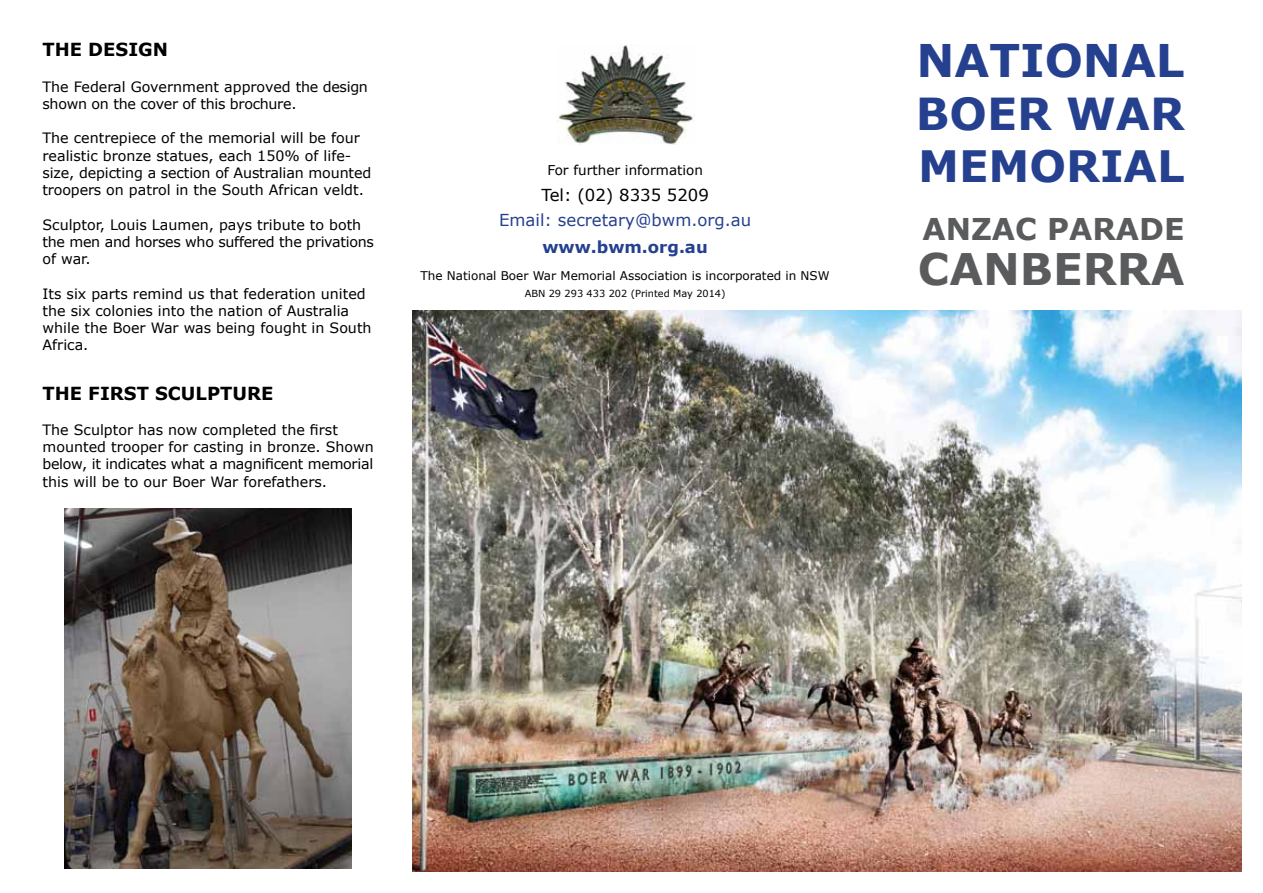
<style>
.page{position:relative;width:1263px;height:893px;background:#fff}
.page>*{position:absolute;margin:0;border:0;box-sizing:border-box;transform-origin:0 0}
.t1{font:700 45px "Verdana";color:#25408f}
.t2{font:700 44.1px "Verdana";color:#25408f}
.t3{font:700 43.5px "Verdana";color:#5a5b5d}
.t4{font:700 43.2px "Verdana";color:#25408f}
.t5{font:700 30px "Verdana";color:#5a5b5d}
.t6{font:700 18px "Verdana";color:#000}
.t7{font:16.5px "Verdana";color:#25408f}
.t8{font:16.5px "Verdana";color:#000}
.t9{font:700 16.5px "Verdana";color:#25408f}
.t10{font:14.25px/17.2px "Verdana";color:#000}
.t11{font:14.25px/17.2px "Verdana";letter-spacing:-.02em;color:#000}
.t12{font:13.5px "Verdana";color:#000}
.t13{font:12px "Verdana";color:#000}
.t14{font:9.75px "Verdana";color:#000}
</style>
<div class="page">
<img style="left:557px;top:45px;width:138px;height:99px">
<img style="left:412px;top:310px;width:830px;height:562px">
<img style="left:65px;top:508px;width:287px;height:361px">
<p class="t6" style="left:43px;top:38px;width:127px">THE DESIGN</p>
<p class="t11" style="left:43px;top:77px;width:327px">The Federal Government approved the design shown on the cover of this brochure.</p>
<p class="t10" style="left:43px;top:129px;width:330px">The centrepiece of the memorial will be four realistic bronze statues, each 150% of life&shy;size, depicting a section of Australian mounted troopers on patrol in the South African veldt.</p>
<p class="t10" style="left:43px;top:215px;width:333px">Sculptor, Louis Laumen, pays tribute to both the men and horses who suffered the privations of war.</p>
<p class="t10" style="left:43px;top:284px;width:331px">Its six parts remind us that federation united the six colonies into the nation of Australia while the Boer War was being fought in South Africa.</p>
<p class="t6" style="left:43px;top:382px;width:232px">THE FIRST SCULPTURE</p>
<p class="t10" style="left:43px;top:421px;width:333px">The Sculptor has now completed the first mounted trooper for casting in bronze. Shown below, it indicates what a magnificent memorial this will be to our Boer War forefathers.</p>
<p class="t12" style="left:547px;top:162px;width:157px">For further information</p>
<p class="t8" style="left:541px;top:184px;width:169px">Tel: (02) 8335 5209</p>
<p class="t7" style="left:499px;top:210px;width:253px">Email: secretary@bwm.org.au</p>
<p class="t9" style="left:542px;top:237px;width:167px">www.bwm.org.au</p>
<p class="t13" style="left:420px;top:268px;width:411px">The National Boer War Memorial Association is incorporated in NSW</p>
<p class="t14" style="left:525px;top:287px;width:202px">ABN 29 293 433 202 (Printed May 2014)</p>
<h1 class="t1" style="left:916px;top:32px;width:270px">NATIONAL</h1>
<h2 class="t2" style="left:916px;top:86px;width:270px">BOER WAR</h2>
<h3 class="t4" style="left:918px;top:138px;width:268px">MEMORIAL</h3>
<h3 class="t5" style="left:922px;top:210px;width:264px">An zac PARADE</h3>
<h3 class="t3" style="left:918px;top:242px;width:268px">CANBERRA</h3>
</div>
